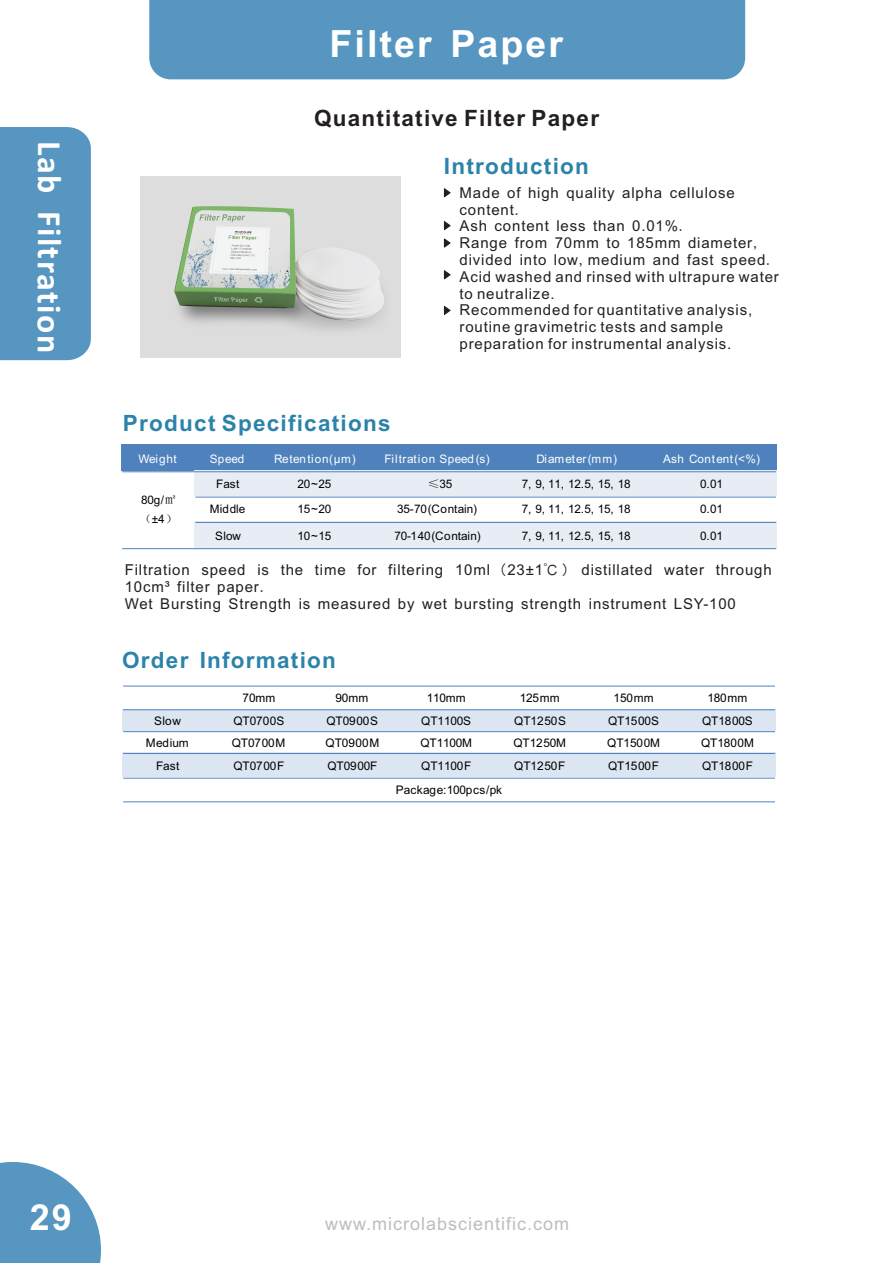
<style>
.page{position:relative;width:893px;height:1263px;background:#fff}
.page>*{position:absolute;margin:0;border:0;box-sizing:border-box;transform-origin:0 0}
.t1{font:700 37.5px "Arial";letter-spacing:.055em;color:#fff}
.t2{font:37.5px "Sim Sun";color:#fff}
.t3{font:700 36px "Arial";color:#fff}
.t4{font:700 34.05px "Calibri";letter-spacing:.045em;color:#fff}
.t5{font:700 22.5px "Arial";letter-spacing:.055em;color:#2c83aa}
.t6{font:700 22.5px "Arial";letter-spacing:.055em;color:#231f20}
.t7{font:18px "Arial";letter-spacing:.055em;color:#bcbdc0}
.t8{font:15px/16.8px "Arial";letter-spacing:.055em;color:#231f20}
.t9{font:11.85px "Arial";letter-spacing:-.01em;color:#000}
.t10{font:11.7px "Arial";letter-spacing:-.02em;color:#000}
.t11{font:11.7px "Arial";letter-spacing:.04em;color:#fff}
.t12{font:11.7px "Arial";letter-spacing:.01em;color:#000}
.t13{font:11.7px "Sim Sun";color:#000}
.s1{font-family:"Sim Sun"}
.s2{font-family:"Arial"}
.s3{font-family:"Sim Hei"}
</style>
<div class="page">
<svg style="left:444px;top:188px;width:6px;height:9px"></svg>
<svg style="left:444px;top:221px;width:7px;height:9px"></svg>
<svg style="left:444px;top:270px;width:7px;height:9px"></svg>
<svg style="left:444px;top:306px;width:7px;height:9px"></svg>
<svg style="left:444px;top:238px;width:7px;height:10px"></svg>
<svg style="left:0;top:1162px;width:101px;height:101px"></svg>
<div style="left:0;top:127px;width:91px;height:233px;background:#5696c1"></div>
<div style="left:149px;top:0;width:596px;height:79px;background:#5696c1"></div>
<div style="left:121px;top:445px;width:75px;height:27px;background:#4f82bd"></div>
<div style="left:194px;top:445px;width:67px;height:27px;background:#4f82bd"></div>
<div style="left:260px;top:445px;width:110px;height:27px;background:#4f82bd"></div>
<div style="left:368px;top:445px;width:138px;height:27px;background:#4f82bd"></div>
<div style="left:505px;top:445px;width:143px;height:27px;background:#4f82bd"></div>
<div style="left:646px;top:445px;width:131px;height:27px;background:#4f82bd"></div>
<div style="left:121px;top:471px;width:75px;height:78px;background:#fff"></div>
<div style="left:194px;top:471px;width:67px;height:26px;background:#e8edf5"></div>
<div style="left:260px;top:471px;width:110px;height:26px;background:#e8edf5"></div>
<div style="left:368px;top:471px;width:138px;height:26px;background:#e8edf5"></div>
<div style="left:505px;top:471px;width:143px;height:26px;background:#e8edf5"></div>
<div style="left:646px;top:471px;width:131px;height:26px;background:#e8edf5"></div>
<div style="left:194px;top:496px;width:67px;height:27px;background:#fff"></div>
<div style="left:260px;top:496px;width:110px;height:27px;background:#fff"></div>
<div style="left:368px;top:496px;width:138px;height:27px;background:#fff"></div>
<div style="left:505px;top:496px;width:143px;height:27px;background:#fff"></div>
<div style="left:646px;top:496px;width:131px;height:27px;background:#fff"></div>
<div style="left:194px;top:521px;width:67px;height:28px;background:#e8edf5"></div>
<div style="left:260px;top:521px;width:110px;height:28px;background:#e8edf5"></div>
<div style="left:368px;top:521px;width:138px;height:28px;background:#e8edf5"></div>
<div style="left:505px;top:521px;width:143px;height:28px;background:#e8edf5"></div>
<div style="left:646px;top:521px;width:131px;height:28px;background:#e8edf5"></div>
<hr style="left:122px;top:471px;width:654px;height:1px;background:#4f82bd">
<hr style="left:195px;top:497px;width:581px;height:1px;background:#4f82bd">
<hr style="left:195px;top:522px;width:581px;height:1px;background:#4f82bd">
<hr style="left:122px;top:548px;width:654px;height:1px;background:#4f82bd">
<div style="left:122px;top:709px;width:91px;height:23px;background:#dbe6f2"></div>
<div style="left:212px;top:709px;width:95px;height:23px;background:#dbe6f2"></div>
<div style="left:305px;top:709px;width:95px;height:23px;background:#dbe6f2"></div>
<div style="left:398px;top:709px;width:96px;height:23px;background:#dbe6f2"></div>
<div style="left:492px;top:709px;width:96px;height:23px;background:#dbe6f2"></div>
<div style="left:586px;top:709px;width:96px;height:23px;background:#dbe6f2"></div>
<div style="left:680px;top:709px;width:96px;height:23px;background:#dbe6f2"></div>
<div style="left:122px;top:731px;width:91px;height:23px;background:#fff"></div>
<div style="left:680px;top:731px;width:96px;height:23px;background:#fff"></div>
<div style="left:122px;top:753px;width:91px;height:26px;background:#dbe6f2"></div>
<div style="left:212px;top:753px;width:95px;height:26px;background:#dbe6f2"></div>
<div style="left:305px;top:753px;width:95px;height:26px;background:#dbe6f2"></div>
<div style="left:398px;top:753px;width:96px;height:26px;background:#dbe6f2"></div>
<div style="left:492px;top:753px;width:96px;height:26px;background:#dbe6f2"></div>
<div style="left:586px;top:753px;width:96px;height:26px;background:#dbe6f2"></div>
<div style="left:680px;top:753px;width:96px;height:26px;background:#dbe6f2"></div>
<div style="left:122px;top:777px;width:654px;height:25px;background:#fff"></div>
<hr style="left:123px;top:686px;width:652px;height:1px;background:#4f82bd">
<hr style="left:123px;top:709px;width:652px;height:1px;background:#4f82bd">
<hr style="left:123px;top:731px;width:652px;height:1px;background:#4f82bd">
<hr style="left:123px;top:753px;width:652px;height:1px;background:#4f82bd">
<hr style="left:123px;top:778px;width:652px;height:1px;background:#4f82bd">
<hr style="left:123px;top:801px;width:652px;height:1px;background:#4f82bd">
<img style="left:140px;top:177px;width:261px;height:180px">
<h3 class="t4" style="left:64px;top:141px;width:213px;rotate:90deg">Lab Filtration</h3>
<h1 class="t1" style="left:329px;top:30px;width:235px">Filter Paper</h1>
<h1 class="t2" style="left:319px;top:32px;width:163px">定量滤纸</h1>
<h3 class="t6" style="left:314px;top:110px;width:287px">Quantitative Filter Paper</h3>
<h3 class="t5" style="left:123px;top:415px;width:269px">Product Specifications</h3>
<h3 class="t5" style="left:444px;top:158px;width:146px">Introduction</h3>
<p class="t8" style="left:460px;top:186px;width:321px">Made of high quality alpha cellulose content<span class="s1">.<br></span>Ash content less than 0.01%<span class="s1">.<br></span>Range from 70mm to 185mm diameter<span class="s1">, </span>divided into low<span class="s1">,</span>medium and fast speed<span class="s1">.<br></span>Acid washed and rinsed with ultrapure water to neutralize.<br>Recommended for quantitative analysis, routine gravimetric tests and sample preparation for instrumental analysis.</p>
<p class="t11" style="left:138px;top:454px;width:40px">Weight</p>
<p class="t11" style="left:210px;top:454px;width:36px">Speed</p>
<p class="t11" style="left:274px;top:454px;width:83px">Retention(µm)</p>
<p class="t11" style="left:384px;top:454px;width:107px">Filtration Speed(s)</p>
<p class="t11" style="left:536px;top:454px;width:82px">Diameter(mm)</p>
<p class="t11" style="left:663px;top:454px;width:99px">Ash Content(&lt;%)</p>
<p class="t10" style="left:141px;top:496px;width:37px">80g/<span class="s1">㎡</span></p>
<p class="t13" style="left:140px;top:513px;width:39px">（<span class="s2">±4</span>）</p>
<p class="t10" style="left:216px;top:479px;width:25px">Fast</p>
<p class="t10" style="left:298px;top:479px;width:35px">20~25</p>
<p class="t10" style="left:428px;top:479px;width:26px"><span class="s1">≤</span>35</p>
<p class="t10" style="left:522px;top:479px;width:110px">7, 9, 11, 12.5, 15, 18</p>
<p class="t10" style="left:700px;top:479px;width:24px">0.01</p>
<p class="t10" style="left:210px;top:505px;width:37px">Middle</p>
<p class="t10" style="left:298px;top:505px;width:35px">15~20</p>
<p class="t10" style="left:397px;top:505px;width:81px">35-70(Contain)</p>
<p class="t10" style="left:522px;top:505px;width:110px">7, 9, 11, 12.5, 15, 18</p>
<p class="t10" style="left:700px;top:505px;width:24px">0.01</p>
<p class="t10" style="left:215px;top:531px;width:27px">Slow</p>
<p class="t10" style="left:298px;top:531px;width:35px">10~15</p>
<p class="t12" style="left:394px;top:531px;width:88px">70-140(Contain)</p>
<p class="t10" style="left:522px;top:531px;width:110px">7, 9, 11, 12.5, 15, 18</p>
<p class="t10" style="left:700px;top:531px;width:24px">0.01</p>
<p class="t8" style="left:125px;top:563px;width:648px">Filtration speed is the time for filtering 10ml <span class="s3">(</span>23±1<span class="s3">℃ )</span> distillated water through<br>10cm³ filter paper<span class="s1">.<br></span>Wet Bursting Strength is measured by wet bursting strength instrument LSY-100</p>
<h3 class="t5" style="left:122px;top:652px;width:215px">Order Information</h3>
<p class="t9" style="left:243px;top:693px;width:34px">70mm</p>
<p class="t9" style="left:336px;top:693px;width:34px">90mm</p>
<p class="t9" style="left:427px;top:693px;width:41px">110mm</p>
<p class="t9" style="left:520px;top:693px;width:41px">125mm</p>
<p class="t9" style="left:614px;top:693px;width:41px">150mm</p>
<p class="t9" style="left:707px;top:693px;width:41px">180mm</p>
<p class="t9" style="left:154px;top:717px;width:28px">Slow</p>
<p class="t9" style="left:233px;top:717px;width:52px">QT0700S</p>
<p class="t9" style="left:326px;top:717px;width:53px">QT0900S</p>
<p class="t9" style="left:421px;top:717px;width:51px">QT1100S</p>
<p class="t9" style="left:514px;top:717px;width:53px">QT1250S</p>
<p class="t9" style="left:608px;top:717px;width:52px">QT1500S</p>
<p class="t9" style="left:702px;top:717px;width:52px">QT1800S</p>
<p class="t9" style="left:146px;top:738px;width:44px">Medium</p>
<p class="t9" style="left:232px;top:738px;width:55px">QT0700M</p>
<p class="t9" style="left:326px;top:738px;width:55px">QT0900M</p>
<p class="t9" style="left:420px;top:738px;width:53px">QT1100M</p>
<p class="t9" style="left:513px;top:738px;width:54px">QT1250M</p>
<p class="t9" style="left:607px;top:738px;width:54px">QT1500M</p>
<p class="t9" style="left:701px;top:738px;width:54px">QT1800M</p>
<p class="t9" style="left:156px;top:761px;width:25px">Fast</p>
<p class="t9" style="left:233px;top:761px;width:52px">QT0700F</p>
<p class="t9" style="left:327px;top:761px;width:52px">QT0900F</p>
<p class="t9" style="left:421px;top:761px;width:52px">QT1100F</p>
<p class="t9" style="left:514px;top:761px;width:52px">QT1250F</p>
<p class="t9" style="left:608px;top:761px;width:52px">QT1500F</p>
<p class="t9" style="left:702px;top:761px;width:52px">QT1800F</p>
<p class="t9" style="left:396px;top:785px;width:108px">Package:100pcs/pk</p>
<h2 class="t3" style="left:30px;top:1203px;width:44px">29</h2>
<p class="t7" style="left:325px;top:1217px;width:246px">www.microlabscientific.com</p>
</div>
